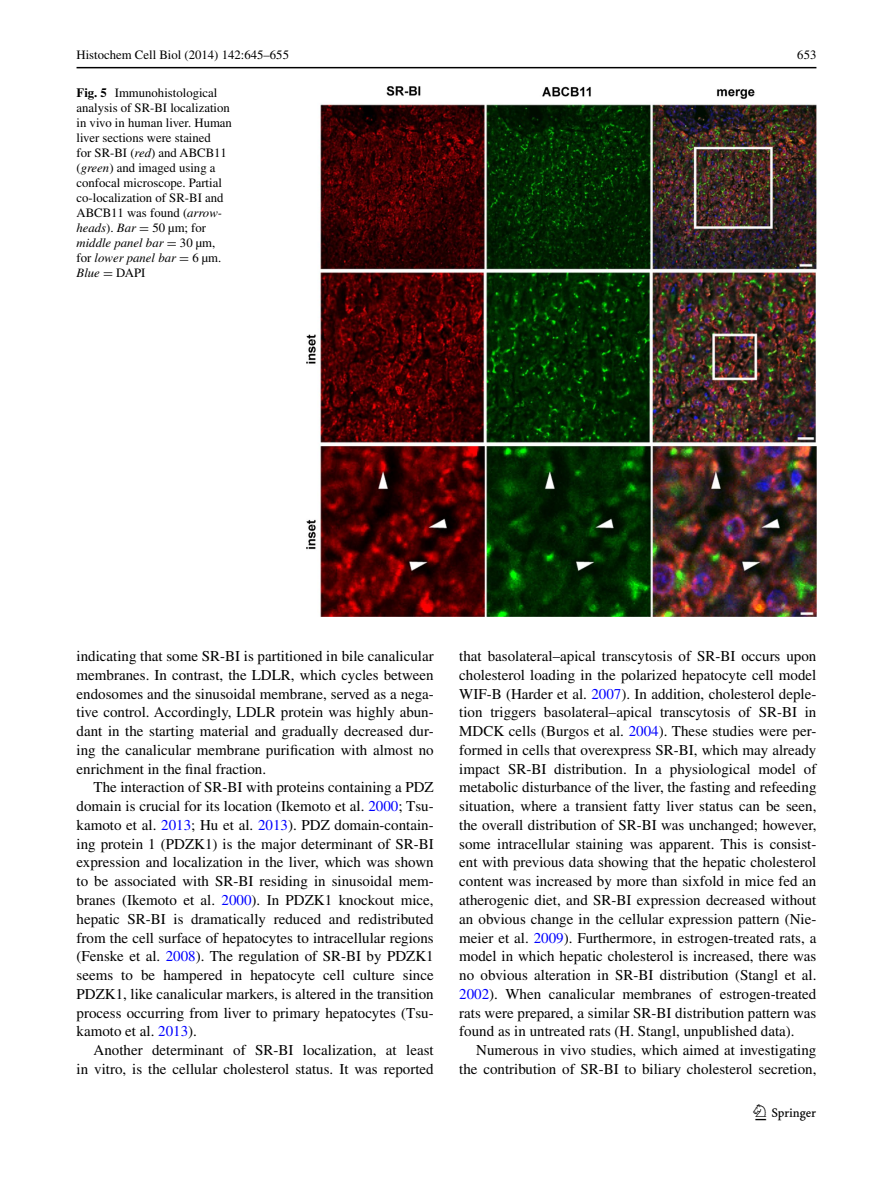
<style>
.page{position:relative;width:893px;height:1187px;background:#fff}
.page>*{position:absolute;margin:0;border:0;box-sizing:border-box;transform-origin:0 0}
.t1{font:22.5px "Springnew";color:#000}
.t2{font:15px/18.8px "Times";color:#000;text-align:justify}
.t3{font:12.75px/15px "Times";color:#000}
.s1{font-weight:700}
.s2{font-style:italic}
.s3{font-family:"MTSY"}
.s4{color:#00f}
</style>
<div class="page">
<hr style="left:77px;top:67px;width:739px;height:1px;background:#000">
<img style="left:306px;top:87px;width:510px;height:530px">
<p class="t3" style="left:77px;top:48px;width:214px">Histochem Cell Biol (2014) 142:645–655</p>
<p class="t3" style="left:797px;top:48px;width:21px">653</p>
<p class="t3" style="left:77px;top:85px;width:157px"><span class="s1">Fig. 5</span> Immunohistological analysis of SR-BI localization in vivo in human liver. Human liver sections were stained<br>for SR-BI (<span class="s2">red</span>) and ABCB11 (<span class="s2">green</span>) and imaged using a confocal microscope. Partial co-localization of SR-BI and<br>ABCB11 was found (<span class="s2">arrow&shy;heads</span>). <span class="s2">Bar</span> <span class="s3">=</span> 50 µm; for <span class="s2">middle panel bar</span> <span class="s3">=</span> 30 µm, for <span class="s2">lower panel bar</span> <span class="s3">=</span> 6 µm.<br><span class="s2">Blue</span> <span class="s3">=</span> DAPI</p>
<p class="t2" style="left:77px;top:646px;width:359px">indicating that some SR-BI is partitioned in bile canalicular membranes. In contrast, the LDLR, which cycles between endosomes and the sinusoidal membrane, served as a nega&shy;tive control. Accordingly, LDLR protein was highly abun&shy;dant in the starting material and gradually decreased dur&shy;ing the canalicular membrane purification with almost no enrichment in the final fraction.</p>
<p class="t2" style="left:77px;top:777px;width:359px;text-indent:17px">The interaction of SR-BI with proteins containing a PDZ domain is crucial for its location (Ikemoto et al. <span class="s4">2000</span>; Tsu&shy;kamoto et al. <span class="s4">2013</span>; Hu et al. <span class="s4">2013</span>). PDZ domain-contain&shy;ing protein 1 (PDZK1) is the major determinant of SR-BI expression and localization in the liver, which was shown to be associated with SR-BI residing in sinusoidal mem&shy;branes (Ikemoto et al. <span class="s4">2000</span>). In PDZK1 knockout mice, hepatic SR-BI is dramatically reduced and redistributed from the cell surface of hepatocytes to intracellular regions (Fenske et al. <span class="s4">2008</span>). The regulation of SR-BI by PDZK1 seems to be hampered in hepatocyte cell culture since PDZK1, like canalicular markers, is altered in the transition process occurring from liver to primary hepatocytes (Tsu&shy;kamoto et al. <span class="s4">2013</span>).</p>
<p class="t2" style="left:77px;top:1040px;width:359px;text-align:right">Another determinant of SR-BI localization, at least<br>in vitro, is the cellular cholesterol status. It was reported</p>
<p class="t2" style="left:459px;top:646px;width:359px">that basolateral–apical transcytosis of SR-BI occurs upon cholesterol loading in the polarized hepatocyte cell model WIF-B (Harder et al. <span class="s4">2007</span>). In addition, cholesterol deple&shy;tion triggers basolateral–apical transcytosis of SR-BI in MDCK cells (Burgos et al. <span class="s4">2004</span>). These studies were per&shy;formed in cells that overexpress SR-BI, which may already impact SR-BI distribution. In a physiological model of metabolic disturbance of the liver, the fasting and refeeding situation, where a transient fatty liver status can be seen, the overall distribution of SR-BI was unchanged; however, some intracellular staining was apparent. This is consist&shy;ent with previous data showing that the hepatic cholesterol content was increased by more than sixfold in mice fed an atherogenic diet, and SR-BI expression decreased without an obvious change in the cellular expression pattern (Nie&shy;meier et al. <span class="s4">2009</span>). Furthermore, in estrogen-treated rats, a model in which hepatic cholesterol is increased, there was no obvious alteration in SR-BI distribution (Stangl et al.<br><span class="s4">2002</span>). When canalicular membranes of estrogen-treated rats were prepared, a similar SR-BI distribution pattern was found as in untreated rats (H. Stangl, unpublished data).</p>
<p class="t2" style="left:459px;top:1040px;width:359px;text-align:right">Numerous in vivo studies, which aimed at investigating the contribution of SR-BI to biliary cholesterol secretion,</p>
<h1 class="t1" style="left:755px;top:1104px;width:62px">1 3</h1>
</div>
